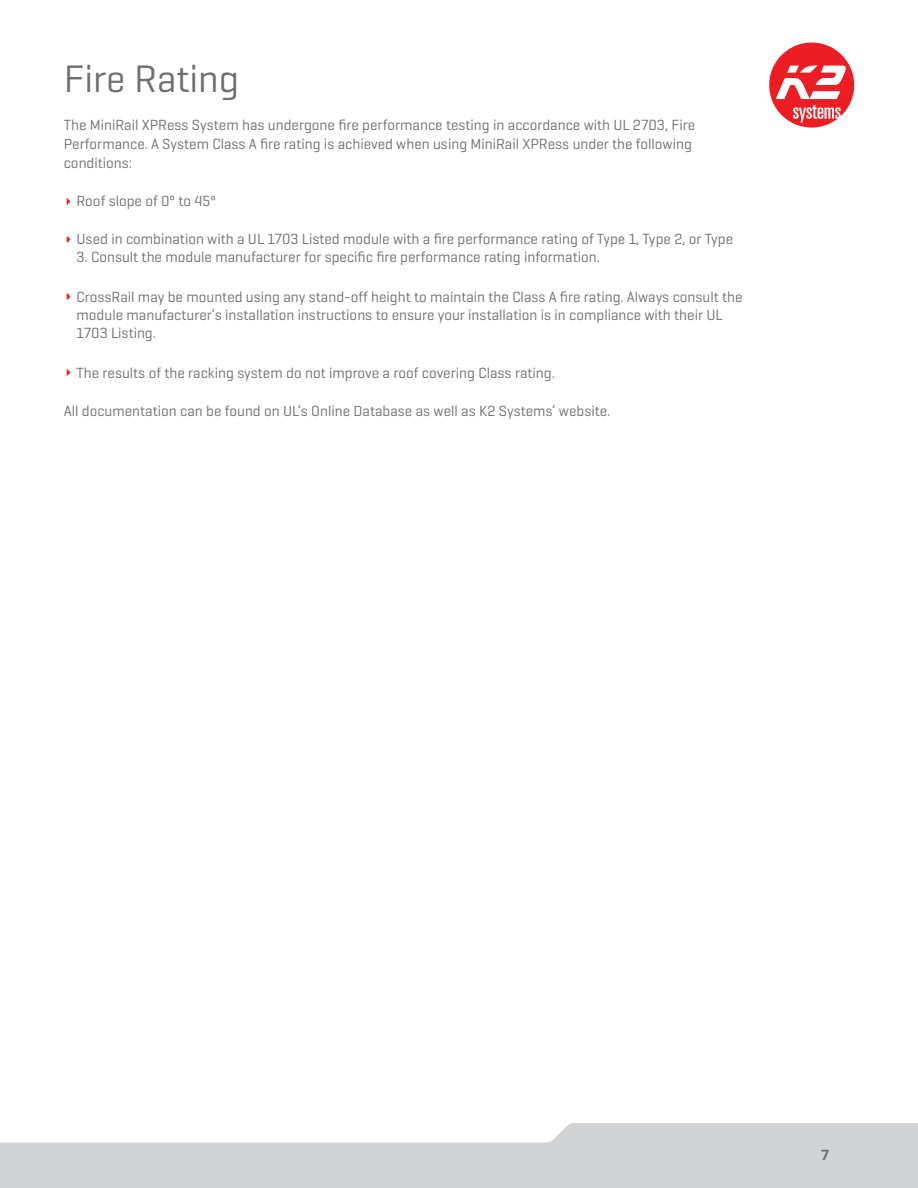
<style>
.page{position:relative;width:918px;height:1188px;background:#fff}
.page>*{position:absolute;margin:0;border:0;box-sizing:border-box;transform-origin:0 0}
.t1{font:39px "K2 Geogrotesque";color:#6d6e71}
.t2{font:15px/19px "K2 Geogrotesque";color:#6d6e71}
.t3{font:600 15px "K2 Geogrotesque";color:#6d6e71}
</style>
<div class="page">
<svg style="left:0;top:1123px;width:918px;height:65px;fill:#d1d3d4"></svg>
<svg style="left:769px;top:43px;width:85px;height:85px"></svg>
<h1 class="t1" style="left:64px;top:54px;width:177px">Fire Rating</h1>
<p class="t2" style="left:64px;top:115px;width:633px">The MiniRail XPRess System has undergone fire performance testing in accordance with UL 2703, Fire<br>Performance. A System Class A fire rating is achieved when using MiniRail XPRess under the following conditions:</p>
<p class="t2" style="left:77px;top:191px;width:141px">Roof slope of 0º to 45º</p>
<p class="t2" style="left:77px;top:229px;width:658px">Used in combination with a UL 1703 Listed module with a fire performance rating of Type 1, Type 2, or Type</p>
<p class="t2" style="left:77px;top:247px;width:525px">3. Consult the module manufacturer for specific fire performance rating information.</p>
<p class="t2" style="left:77px;top:287px;width:668px;line-height:18px">CrossRail may be mounted using any stand-off height to maintain the Class A fire rating. Always consult the module manufacturer‘s installation instructions to ensure your installation is in compliance with their UL<br>1703 Listing.</p>
<p class="t2" style="left:77px;top:363px;width:480px">The results of the racking system do not improve a roof covering Class rating.</p>
<p class="t2" style="left:64px;top:401px;width:548px">All documentation can be found on UL‘s Online Database as well as K2 Systems‘ website.</p>
<p class="t3" style="left:821px;top:1146px;width:9px">7</p>
</div>
